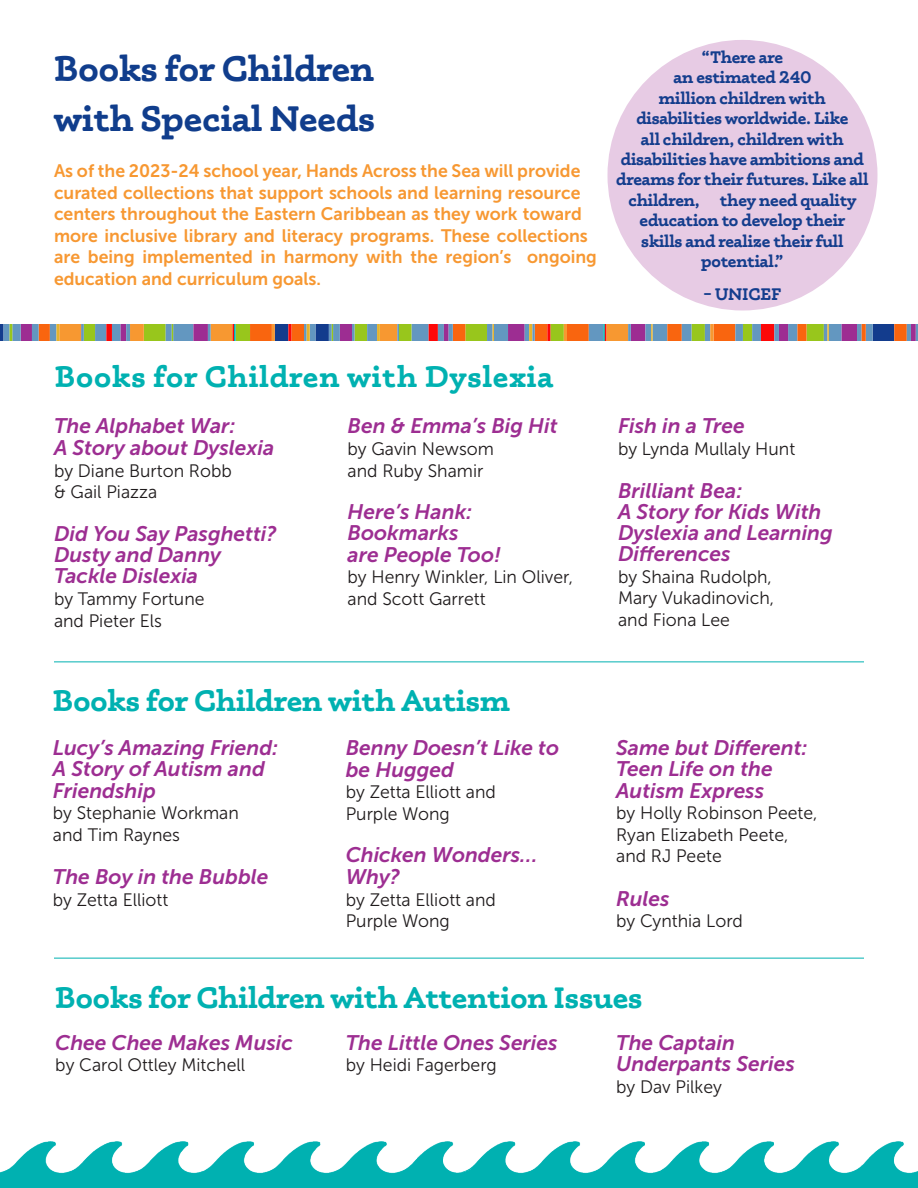
<style>
.page{position:relative;width:918px;height:1188px;background:#fff}
.page>*{position:absolute;margin:0;border:0;box-sizing:border-box;transform-origin:0 0}
.Header_1{font:700 36px "Phoreus Cherokee";color:#103d8c}
.Subtitle__Left{font:700 30px "Phoreus Cherokee";color:#00b1b1}
.Subtitle__Left-2{font:700 30px "Phoreus Cherokee";letter-spacing:.03em;color:#00b1b1}
.t1{font:italic 21px/21.6px "Museo Sans 700";color:#9d2e92}
.t2{font:18px/21.6px "Museo Sans 300";color:#1f1b1c}
.t3{font:18px/21.6px "Museo Sans 700";color:#f79832}
.Header_1-2{font:700 16.95px/20.4px "Phoreus Cherokee";letter-spacing:-.01em;color:#143d8d;text-align:center}
</style>
<div class="page">
<hr style="left:54px;top:662px;width:810px;height:1px;background:#00b1b1">
<hr style="left:54px;top:958px;width:810px;height:1px;background:#00b1b1">
<img style="left:471px;top:1142px;width:447px;height:46px">
<img style="left:0;top:1142px;width:471px;height:46px">
<svg style="left:0;top:324px;width:918px;height:16px;background:#a38265"></svg>
<div style="left:608px;top:40px;width:270px;height:270px;background:#e7cbe4;border-radius:50%"></div>
<p class="Header_1" style="left:54px;top:46px;width:322px">Books for Children</p>
<p class="Header_1" style="left:54px;top:96px;width:323px">with Special Needs</p>
<p class="t3" style="left:54px;top:160px;width:544px">As of the 2023-24 school year, Hands Across the Sea will provide curated collections that support schools and learning resource centers throughout the Eastern Caribbean as they work toward more inclusive library and literacy programs. These collections are being implemented in harmony with the region’s ongoing education and curriculum goals.</p>
<p class="Header_1-2" style="left:616px;top:47px;width:254px">“There are<br>an estimated 240<br>million children with disabilities worldwide. Like<br>all children, children with disabilities have ambitions and dreams for their futures. Like all children, they need quality education to develop their<br>skills and realize their full potential.”</p>
<p class="Header_1-2" style="left:704px;top:284px;width:79px">– UNICEF</p>
<p class="Subtitle__Left-2" style="left:55px;top:358px;width:500px">Books for Children with Dyslexia</p>
<p class="t1" style="left:348px;top:415px;width:212px">Ben &amp; Emma’s Big Hit</p>
<p class="t2" style="left:348px;top:438px;width:148px">by Gavin Newsom and Ruby Shamir</p>
<p class="t1" style="left:348px;top:501px;width:155px">Here’s Hank:<br>Bookmarks<br>are People Too!</p>
<p class="t2" style="left:348px;top:567px;width:227px">by Henry Winkler, Lin Oliver, and Scott Garrett</p>
<p class="t1" style="left:54px;top:415px;width:183px">The Alphabet War:</p>
<p class="t1" style="left:54px;top:437px;width:222px">A Story about Dyslexia</p>
<p class="t2" style="left:54px;top:460px;width:179px">by Diane Burton Robb</p>
<p class="t2" style="left:54px;top:481px;width:105px">&amp; Gail Piazza</p>
<p class="t1" style="left:54px;top:523px;width:224px;line-height:21px">Did You Say Pasghetti?<br>Dusty and Danny</p>
<p class="t1" style="left:54px;top:565px;width:146px">Tackle Dislexia</p>
<p class="t2" style="left:54px;top:588px;width:152px">by Tammy Fortune</p>
<p class="t2" style="left:54px;top:610px;width:110px">and Pieter Els</p>
<p class="Subtitle__Left" style="left:53px;top:682px;width:458px">Books for Children with Autism</p>
<p class="t1" style="left:53px;top:737px;width:227px">Lucy’s Amazing Friend:</p>
<p class="t1" style="left:53px;top:758px;width:213px">A Story of Autism and<br>Friendship</p>
<p class="t2" style="left:53px;top:802px;width:188px">by Stephanie Workman and Tim Raynes</p>
<p class="t1" style="left:53px;top:866px;width:217px">The Boy in the Bubble</p>
<p class="t2" style="left:53px;top:889px;width:117px">by Zetta Elliott</p>
<p class="t1" style="left:346px;top:737px;width:215px">Benny Doesn’t Like to be Hugged</p>
<p class="t2" style="left:346px;top:781px;width:152px">by Zetta Elliott and<br>Purple Wong</p>
<p class="t1" style="left:346px;top:844px;width:193px">Chicken Wonders…<br>Why?</p>
<p class="t2" style="left:346px;top:889px;width:152px">by Zetta Elliott and<br>Purple Wong</p>
<p class="t1" style="left:618px;top:415px;width:128px">Fish in a Tree</p>
<p class="t2" style="left:618px;top:438px;width:179px">by Lynda Mullaly Hunt</p>
<p class="t1" style="left:618px;top:480px;width:216px;line-height:21.1px">Brilliant Bea:<br>A Story for Kids With<br>Dyslexia and Learning<br>Differences</p>
<p class="t2" style="left:618px;top:566px;width:158px">by Shaina Rudolph,<br>Mary Vukadinovich, and Fiona Lee</p>
<p class="t1" style="left:616px;top:737px;width:193px">Same but Different:<br>Teen Life on the<br>Autism Express</p>
<p class="t2" style="left:616px;top:802px;width:203px">by Holly Robinson Peete,<br>Ryan Elizabeth Peete, and RJ Peete</p>
<p class="t1" style="left:616px;top:888px;width:55px">Rules</p>
<p class="t2" style="left:616px;top:910px;width:128px">by Cynthia Lord</p>
<p class="Subtitle__Left" style="left:55px;top:979px;width:589px">Books for Children with Attention Issues</p>
<p class="t1" style="left:346px;top:1031px;width:213px">The Little Ones Series</p>
<p class="t2" style="left:346px;top:1054px;width:153px">by Heidi Fagerberg</p>
<p class="t1" style="left:55px;top:1031px;width:239px">Chee Chee Makes Music</p>
<p class="t2" style="left:55px;top:1054px;width:191px">by Carol Ottley Mitchell</p>
<p class="t1" style="left:616px;top:1031px;width:180px">The Captain<br>Underpants Series</p>
<p class="t2" style="left:616px;top:1076px;width:107px">by Dav Pilkey</p>
</div>
